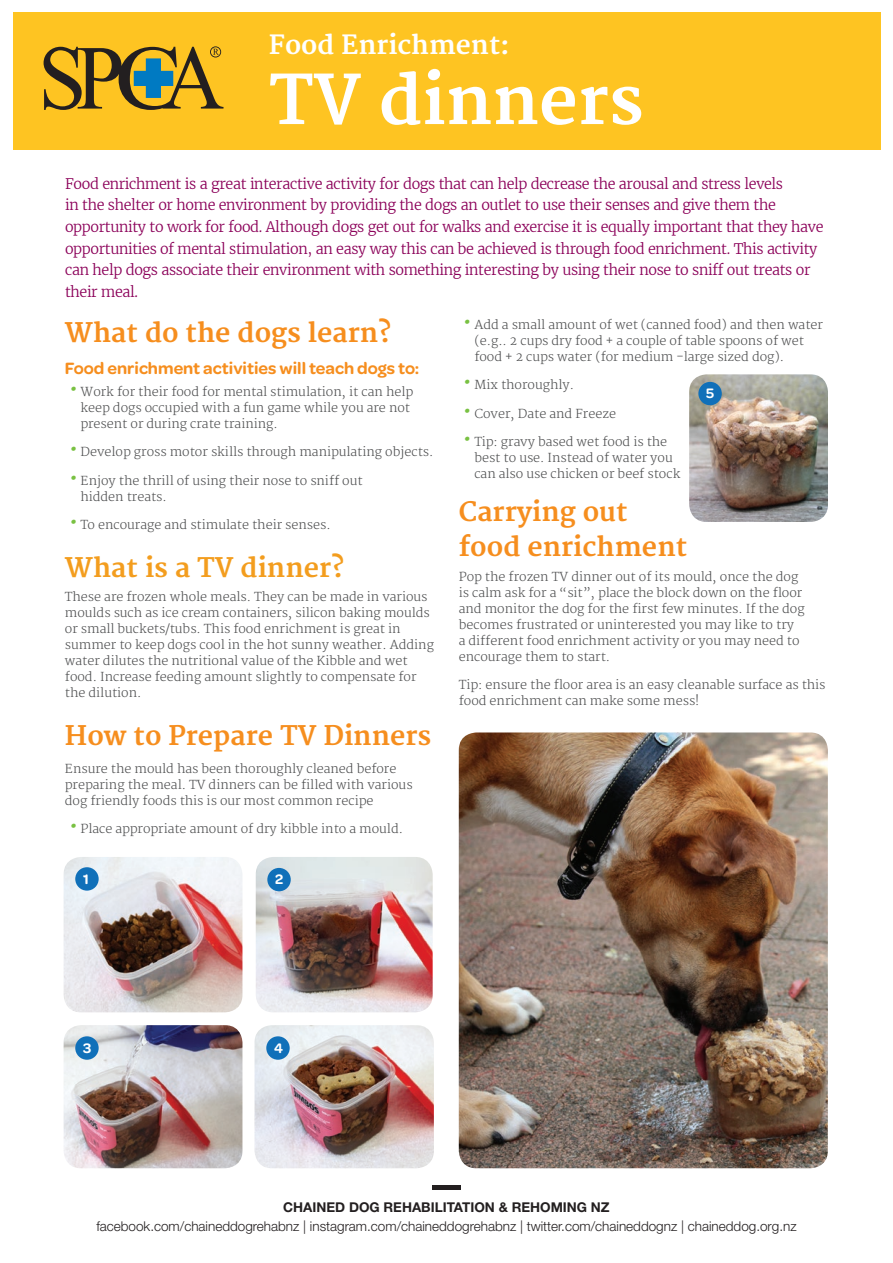
<style>
.page{position:relative;width:893px;height:1263px;background:#fff}
.page>*{position:absolute;margin:0;border:0;box-sizing:border-box;transform-origin:0 0}
.t1{font:700 66.6px "Merriweather";color:#fff}
.t2{font:32.1px "Merriweather";color:#79c142}
.t3{font:700 26.25px/35px "Merriweather";color:#f68e1e}
.t4{font:700 26.25px "Merriweather";color:#f39d1e}
.t5{font:700 25.8px "Merriweather";color:#fff}
.t6{font:600 17.55px "Omnes";color:#f68e1e}
.t7{font:600 14.7px "Omnes";color:#fff}
.t8{font:300 14.4px/21.6px "Merriweather";letter-spacing:-.025em;color:#8b0159}
.t9{font:300 13.5px "Helvetica Neue LT Std";color:#231f20}
.t10{font:700 13.5px "Helvetica Neue LT Std";color:#231f20}
.t11{font:300 12.45px/16px "Merriweather";color:#4b4c4d}
</style>
<div class="page">
<div style="left:432px;top:1185px;width:29px;height:5px;background:#231f20"></div>
<div style="left:13px;top:13px;width:867px;height:137px;background:#fec422"></div>
<svg style="left:44px;top:46px;width:179px;height:64px"></svg>
<img style="left:459px;top:732px;width:369px;height:436px">
<img style="left:64px;top:1025px;width:178px;height:143px">
<img style="left:255px;top:1025px;width:179px;height:143px">
<img style="left:64px;top:857px;width:178px;height:155px">
<img style="left:256px;top:857px;width:177px;height:155px">
<div style="left:267px;top:868px;width:24px;height:23px;background:#1070b9;border-radius:50%"></div>
<div style="left:75px;top:1036px;width:24px;height:24px;background:#1070b9;border-radius:50%"></div>
<div style="left:266px;top:1036px;width:24px;height:24px;background:#1070b9;border-radius:50%"></div>
<div style="left:75px;top:867px;width:24px;height:24px;background:#1070b9;border-radius:50%"></div>
<img style="left:689px;top:374px;width:139px;height:148px">
<div style="left:698px;top:382px;width:24px;height:23px;background:#1070b9;border-radius:50%"></div>
<h3 class="t5" style="left:269px;top:30px;width:243px">Food Enrichment:</h3>
<h1 class="t1" style="left:269px;top:62px;width:376px">TV dinners</h1>
<p class="t8" style="left:65px;top:173px;width:760px">Food enrichment is a great interactive activity for dogs that can help decrease the arousal and stress levels<br>in the shelter or home environment by providing the dogs an outlet to use their senses and give them the opportunity to work for food. Although dogs get out for walks and exercise it is equally important that they have opportunities of mental stimulation, an easy way this can be achieved is through food enrichment. This activity can help dogs associate their environment with something interesting by using their nose to sniff out treats or their meal.</p>
<h3 class="t3" style="left:65px;top:316px;width:328px">What do the dogs learn?</h3>
<h3 class="t6" style="left:65px;top:355px;width:356px">Food enrichment activities will teach dogs to:</h3>
<h2 class="t2" style="left:68px;top:372px;width:13px">·</h2>
<p class="t11" style="left:80px;top:383px;width:334px">Work for their food for mental stimulation, it can help keep dogs occupied with a fun game while you are not present or during crate training.</p>
<h2 class="t2" style="left:68px;top:432px;width:13px">·</h2>
<p class="t11" style="left:80px;top:444px;width:354px">Develop gross motor skills through manipulating objects.</p>
<h2 class="t2" style="left:68px;top:461px;width:13px">·</h2>
<p class="t11" style="left:80px;top:472px;width:284px">Enjoy the thrill of using their nose to sniff out hidden treats.</p>
<h2 class="t2" style="left:68px;top:505px;width:13px">·</h2>
<p class="t11" style="left:80px;top:517px;width:252px">To encourage and stimulate their senses.</p>
<h3 class="t4" style="left:65px;top:552px;width:281px">What is a TV dinner?</h3>
<p class="t11" style="left:65px;top:589px;width:371px">These are frozen whole meals. They can be made in various moulds such as ice cream containers, silicon baking moulds or small buckets/tubs. This food enrichment is great in summer to keep dogs cool in the hot sunny weather. Adding water dilutes the nutritional value of the Kibble and wet food. Increase feeding amount slightly to compensate for the dilution.</p>
<h3 class="t3" style="left:65px;top:719px;width:368px">How to Prepare TV Dinners</h3>
<p class="t11" style="left:65px;top:761px;width:349px">Ensure the mould has been thoroughly cleaned before preparing the meal. TV dinners can be filled with various dog friendly foods this is our most common recipe</p>
<h2 class="t2" style="left:68px;top:809px;width:13px">·</h2>
<p class="t11" style="left:80px;top:821px;width:324px">Place appropriate amount of dry kibble into a mould.</p>
<h2 class="t2" style="left:462px;top:304px;width:13px">·</h2>
<p class="t11" style="left:474px;top:316px;width:350px">Add a small amount of wet (canned food) and then water (e.g.. 2 cups dry food + a couple of table spoons of wet food + 2 cups water (for medium -large sized dog).</p>
<h2 class="t2" style="left:462px;top:365px;width:13px">·</h2>
<p class="t11" style="left:474px;top:377px;width:101px">Mix thoroughly.</p>
<h2 class="t2" style="left:462px;top:393px;width:13px">·</h2>
<p class="t11" style="left:474px;top:405px;width:143px">Cover, Date and Freeze</p>
<h2 class="t2" style="left:462px;top:422px;width:13px">·</h2>
<p class="t11" style="left:474px;top:434px;width:208px">Tip: gravy based wet food is the best to use. Instead of water you can also use chicken or beef stock</p>
<h3 class="t3" style="left:459px;top:496px;width:230px">Carrying out food enrichment</h3>
<p class="t11" style="left:459px;top:568px;width:347px">Pop the frozen TV dinner out of its mould, once the dog is calm ask for a “sit”, place the block down on the floor and monitor the dog for the first few minutes. If the dog becomes frustrated or uninterested you may like to try<br>a different food enrichment activity or you may need to encourage them to start.</p>
<p class="t11" style="left:459px;top:677px;width:368px">Tip: ensure the floor area is an easy cleanable surface as this food enrichment can make some mess!</p>
<p class="t7" style="left:706px;top:383px;width:10px">5</p>
<p class="t7" style="left:83px;top:868px;width:7px">1</p>
<p class="t7" style="left:275px;top:869px;width:10px">2</p>
<p class="t7" style="left:83px;top:1037px;width:10px">3</p>
<p class="t7" style="left:274px;top:1037px;width:10px">4</p>
<p class="t10" style="left:283px;top:1198px;width:328px">CHAINED DOG REHABILITATION &amp; REHOMING NZ</p>
<p class="t9" style="left:96px;top:1218px;width:702px">facebook.com/chaineddogrehabnz | instagram.com/chaineddogrehabnz | twitter.com/chaineddognz | chaineddog.org.nz</p>
</div>
